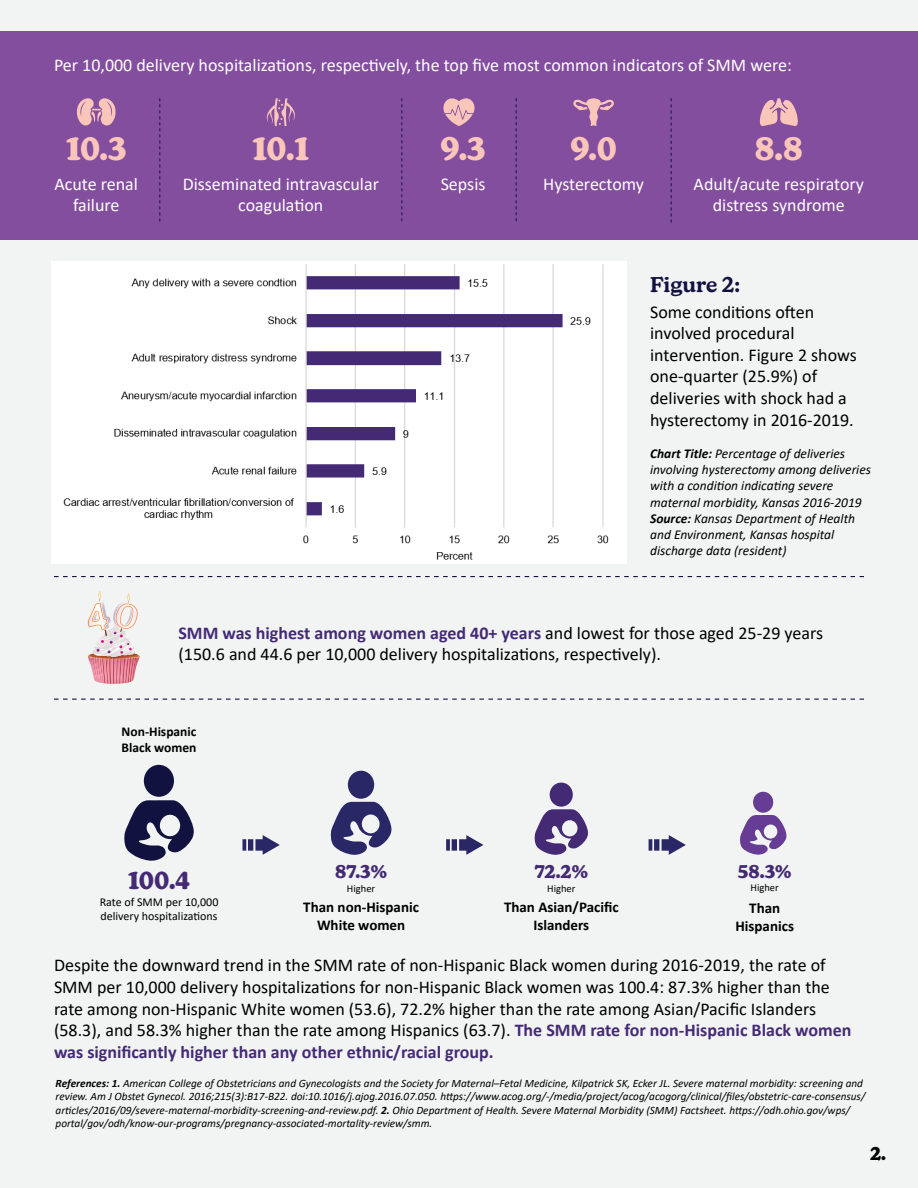
<style>
.page{position:relative;width:918px;height:1188px;background:#f2f3f3}
.page>*{position:absolute;margin:0;border:0;box-sizing:border-box;transform-origin:0 0}
.t1{font:700 31.5px "Kansas New";color:#fbc6ba}
.t2{font:700 24px "Kansas New";color:#442a75}
.t3{font:600 21px "Kansas New";color:#121241}
.t4{font:18px/21.6px "Calibri";color:#000}
.t5{font:18px/21.6px "Calibri";color:#fff;text-align:center}
.t6{font:700 18px "Kansas New";color:#442a75}
.t7{font:700 18px "Kansas New";color:#000}
.t8{font:700 15px "Calibri";color:#000}
.t9{font:italic 13.5px/16.2px "Calibri";color:#000}
.t10{font:700 13.5px "Calibri";color:#000}
.t11{font:12px "Calibri";color:#000}
.t12{font:italic 11.25px/13.5px "Calibri";color:#000}
.t13{font:10.5px "Calibri";color:#000}
.s1{font-weight:700}
.s2{font-weight:700;color:#442a75}
</style>
<div class="page">
<div style="left:0;top:32px;width:918px;height:208px;background:#844e9f"></div>
<img style="left:52px;top:261px;width:574px;height:303px">
<svg style="left:54px;top:576px;width:810px;height:1px"></svg>
<svg style="left:54px;top:699px;width:810px;height:1px"></svg>
<svg style="left:159px;top:98px;width:1px;height:123px"></svg>
<svg style="left:402px;top:98px;width:1px;height:123px"></svg>
<svg style="left:516px;top:98px;width:1px;height:123px"></svg>
<svg style="left:671px;top:98px;width:1px;height:125px"></svg>
<svg style="left:87px;top:590px;width:53px;height:94px"></svg>
<svg style="left:242px;top:835px;width:38px;height:20px"></svg>
<svg style="left:446px;top:835px;width:37px;height:20px"></svg>
<svg style="left:649px;top:835px;width:37px;height:20px"></svg>
<svg style="left:76px;top:98px;width:40px;height:28px"></svg>
<svg style="left:267px;top:98px;width:28px;height:28px"></svg>
<svg style="left:443px;top:98px;width:32px;height:28px"></svg>
<svg style="left:573px;top:98px;width:41px;height:28px"></svg>
<svg style="left:759px;top:98px;width:39px;height:28px"></svg>
<div style="left:753px;top:792px;width:20px;height:21px;background:#673c94;border-radius:50%"></div>
<svg style="left:740px;top:815px;width:47px;height:40px"></svg>
<div style="left:550px;top:783px;width:23px;height:24px;background:#442a75;border-radius:50%"></div>
<svg style="left:534px;top:809px;width:54px;height:46px"></svg>
<div style="left:348px;top:771px;width:26px;height:28px;background:#2a2767;border-radius:50%"></div>
<svg style="left:330px;top:802px;width:62px;height:53px"></svg>
<div style="left:144px;top:765px;width:30px;height:32px;background:#121241;border-radius:50%"></div>
<svg style="left:124px;top:800px;width:70px;height:61px"></svg>
<p class="t5" style="left:54px;top:54px;width:739px">Per 10,000 delivery hospitalizations, respectively, the top five most common indicators of SMM were:</p>
<p class="t1" style="left:66px;top:130px;width:62px">10.3</p>
<p class="t1" style="left:252px;top:130px;width:58px">10.1</p>
<p class="t1" style="left:441px;top:130px;width:46px">9.3</p>
<p class="t1" style="left:570px;top:130px;width:48px">9.0</p>
<p class="t1" style="left:755px;top:130px;width:49px">8.8</p>
<p class="t5" style="left:54px;top:172px;width:85px">Acute renal failure</p>
<p class="t5" style="left:183px;top:172px;width:198px">Disseminated intravascular coagulation</p>
<p class="t5" style="left:441px;top:172px;width:46px">Sepsis</p>
<p class="t5" style="left:543px;top:172px;width:102px">Hysterectomy</p>
<p class="t5" style="left:694px;top:172px;width:172px">Adult/acute respiratory distress syndrome</p>
<p class="t3" style="left:650px;top:272px;width:92px">Figure 2:</p>
<p class="t4" style="left:650px;top:300px;width:208px">Some conditions often involved procedural intervention. Figure 2 shows one-quarter (25.9%) of deliveries with shock had a hysterectomy in 2016-2019.</p>
<p class="t9" style="left:650px;top:445px;width:222px"><span class="s1">Chart Title:</span> Percentage of deliveries involving hysterectomy among deliveries with a condition indicating severe maternal morbidity, Kansas 2016-2019<br><span class="s1">Source:</span> Kansas Department of Health and Environment, Kansas hospital discharge data (resident)</p>
<p class="t4" style="left:178px;top:621px;width:646px"><span class="s2">SMM was highest among women aged 40+ years</span> and lowest for those aged 25-29 years (150.6 and 44.6 per 10,000 delivery hospitalizations, respectively).</p>
<p class="t10" style="left:122px;top:722px;width:76px">Non-Hispanic</p>
<p class="t10" style="left:122px;top:738px;width:76px">Black women</p>
<p class="t2" style="left:128px;top:866px;width:63px">100.4</p>
<p class="t11" style="left:100px;top:893px;width:120px">Rate of SMM per 10,000</p>
<p class="t11" style="left:100px;top:908px;width:119px">delivery hospitalizations</p>
<p class="t6" style="left:335px;top:861px;width:53px">87.3%</p>
<p class="t13" style="left:347px;top:881px;width:30px">Higher</p>
<p class="t8" style="left:303px;top:897px;width:117px">Than non-Hispanic</p>
<p class="t8" style="left:317px;top:915px;width:90px">White women</p>
<p class="t6" style="left:535px;top:861px;width:55px">72.2%</p>
<p class="t13" style="left:547px;top:881px;width:30px">Higher</p>
<p class="t8" style="left:504px;top:897px;width:116px">Than Asian/Pacific</p>
<p class="t8" style="left:533px;top:915px;width:57px">Islanders</p>
<p class="t6" style="left:738px;top:860px;width:55px">58.3%</p>
<p class="t13" style="left:751px;top:881px;width:30px">Higher</p>
<p class="t8" style="left:749px;top:897px;width:32px">Than</p>
<p class="t8" style="left:735px;top:915px;width:60px">Hispanics</p>
<p class="t4" style="left:54px;top:954px;width:799px">Despite the downward trend in the SMM rate of non-Hispanic Black women during 2016-2019, the rate of SMM per 10,000 delivery hospitalizations for non-Hispanic Black women was 100.4: 87.3% higher than the rate among non-Hispanic White women (53.6), 72.2% higher than the rate among Asian/Pacific Islanders (58.3), and 58.3% higher than the rate among Hispanics (63.7). <span class="s2">The SMM rate for non-Hispanic Black women was significantly higher than any other ethnic/racial group.</span></p>
<p class="t12" style="left:56px;top:1076px;width:811px"><span class="s1">References: 1.</span> American College of Obstetricians and Gynecologists and the Society for Maternal–Fetal Medicine, Kilpatrick SK, Ecker JL. Severe maternal morbidity: screening and review. Am J Obstet Gynecol. 2016;215(3):B17-B22. doi:10.1016/j.ajog.2016.07.050. https://www.acog.org/-/media/project/acog/acogorg/clinical/files/obstetric-care-consensus/ articles/2016/09/severe-maternal-morbidity-screening-and-review.pdf. <span class="s1">2.</span> Ohio Department of Health. Severe Maternal Morbidity (SMM) Factsheet. https://odh.ohio.gov/wps/ portal/gov/odh/know-our-programs/pregnancy-associated-mortality-review/smm.</p>
<p class="t7" style="left:870px;top:1143px;width:17px">2.</p>
</div>
